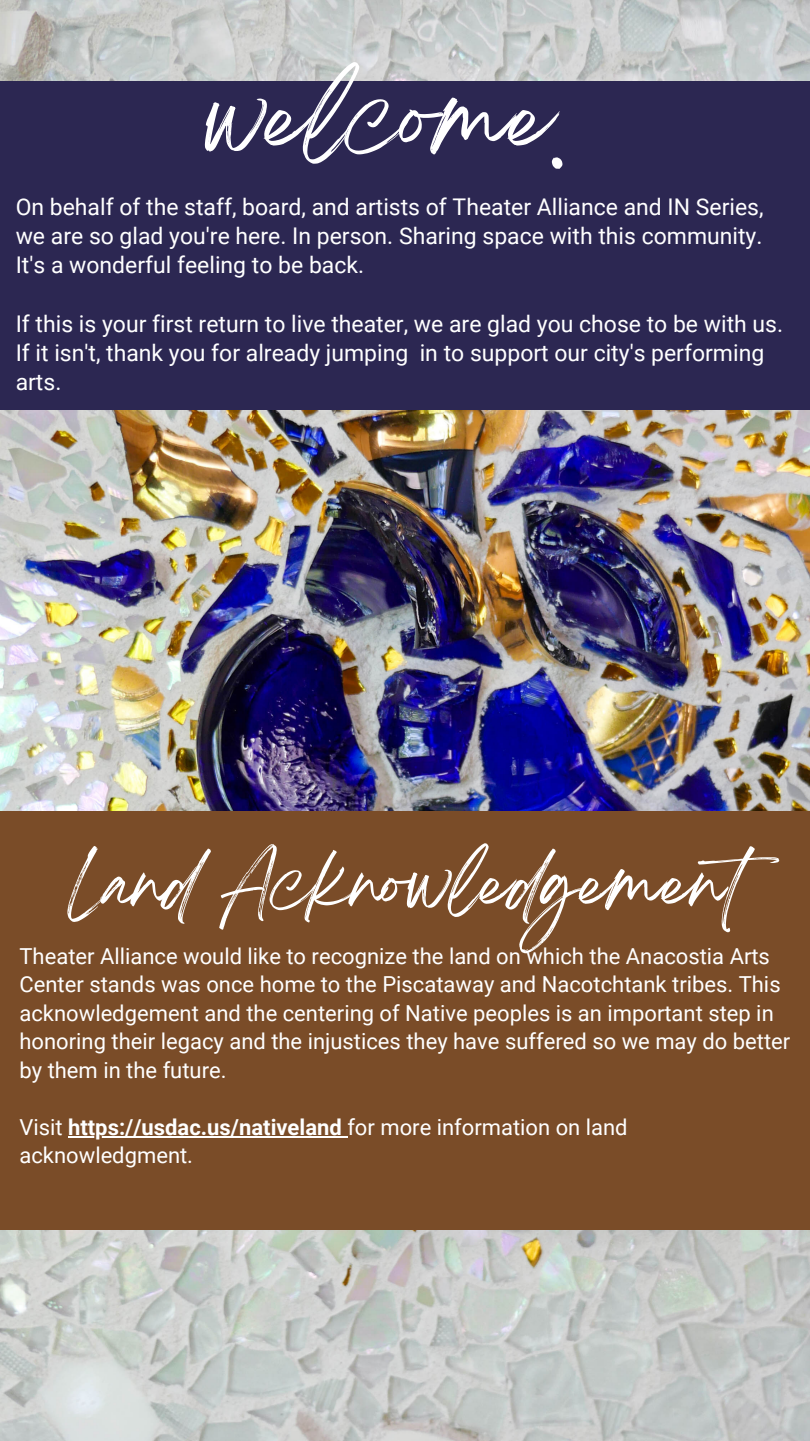
<style>
.page{position:relative;width:810px;height:1441px;background:#fff}
.page>*{position:absolute;margin:0;border:0;box-sizing:border-box;transform-origin:0 0}
.t1{font:80px "Breathing";color:#fff}
.t2{font:58px "Breathing";color:#fff}
.t3{font:23px/29.2px "Roboto";color:#fff;text-align:justify}
.t4{font:22px/28.5px "Roboto";color:#fff}
.s1{font-weight:700}
</style>
<div class="page">
<img style="left:0;top:0;width:810px;height:1440px">
<div style="left:0;top:811px;width:810px;height:418px;background:#7a4c28"></div>
<div style="left:0;top:81px;width:810px;height:329px;background:#2c2752"></div>
<hr style="left:68px;top:1135px;width:279px;height:2px;background:#fff">
<p class="t1" style="left:208px;top:93px;width:359px">welcome.</p>
<p class="t3" style="left:16px;top:192px;width:749px">On behalf of the staff, board, and artists of Theater Alliance and IN Series, we are so glad you're here. In person. Sharing space with this community.<br>It's a wonderful feeling to be back.</p>
<p class="t3" style="left:16px;top:309px;width:769px;text-align:left">If this is your first return to live theater, we are glad you chose to be with us.<br>If it isn't, thank you for already jumping in to support our city's performing arts.</p>
<p class="t2" style="left:68px;top:865px;width:740px">Land Acknowledgement</p>
<p class="t4" style="left:20px;top:941px;width:772px">Theater Alliance would like to recognize the land on which the Anacostia Arts Center stands was once home to the Piscataway and Nacotchtank tribes. This acknowledgement and the centering of Native peoples is an important step in honoring their legacy and the injustices they have suffered so we may do better by them in the future.</p>
<p class="t4" style="left:20px;top:1112px;width:610px">Visit <span class="s1">https://usdac.us/nativeland</span> for more information on land acknowledgment.</p>
</div>
